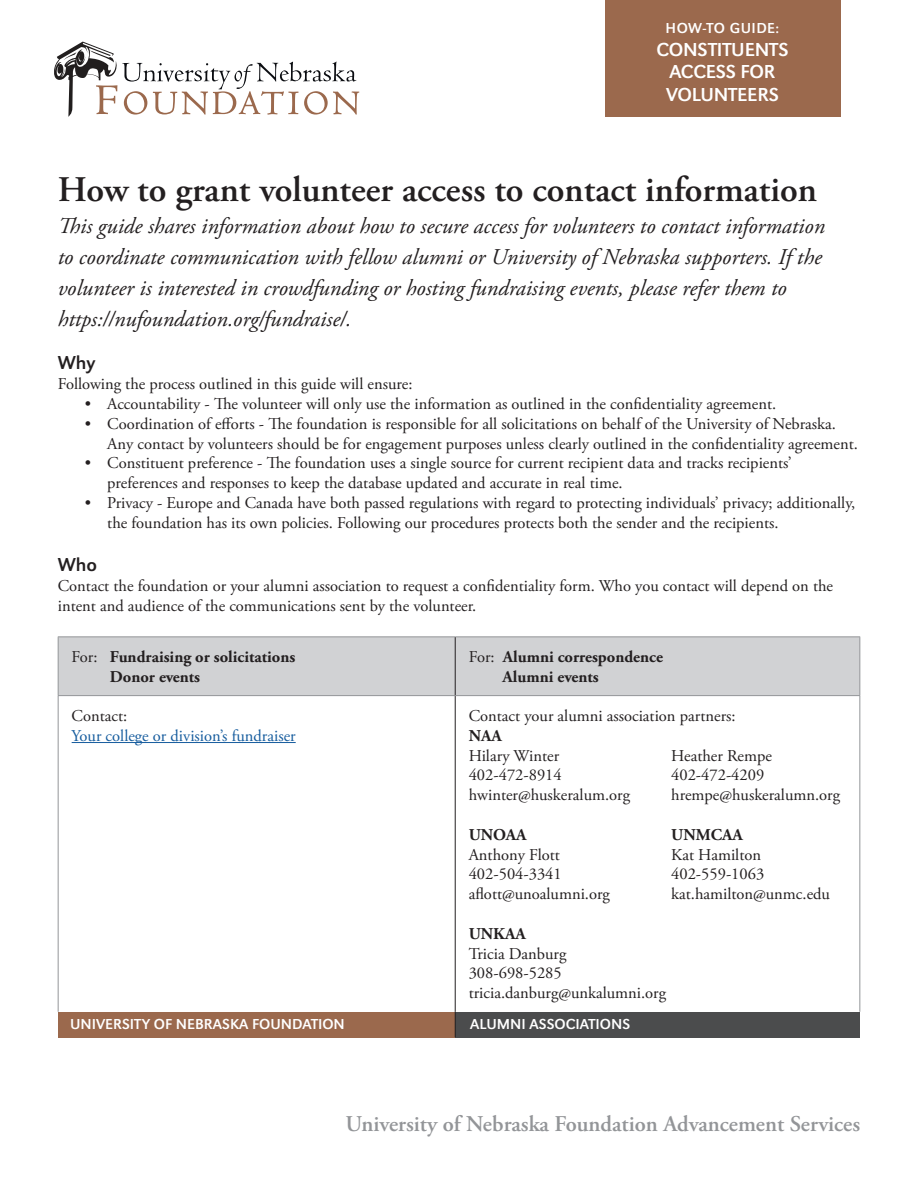
<style>
.page{position:relative;width:918px;height:1188px;background:#fff}
.page>*{position:absolute;margin:0;border:0;box-sizing:border-box;transform-origin:0 0}
.t1{font:600 36px "Adobe Garamond Pro";color:#231f20}
.t2{font:italic 22.5px/31.2px "Adobe Garamond Pro";color:#231f20}
.t3{font:600 22.5px "Adobe Garamond Pro";color:#939598}
.Paragraph_Style_1{font:19.5px/22.5px "URW Grotesk TOT";letter-spacing:-.01em;color:#fff;text-align:center}
.t4{font:19.5px "URW Grotesk TOT";color:#231f20}
.t5{font:16.5px/19.8px "Adobe Garamond Pro";color:#231f20}
.t6{font:700 16.5px "Adobe Garamond Pro";color:#231f20}
.t7{font:16.5px "Adobe Garamond Pro";color:#175d9e}
.Paragraph_Style_1-2{font:15px "URW Grotesk TOT";color:#fff}
.Paragraph_Style_1-3{font:15px "URW Grotesk TOT";letter-spacing:.03em;color:#fff}
.s1{font-weight:400}
.s2{font-weight:700}
</style>
<div class="page">
<svg style="left:54px;top:42px;width:305px;height:75px"></svg>
<div style="left:605px;top:0;width:235px;height:117px;background:#9b694d"></div>
<div style="left:59px;top:637px;width:800px;height:58px;background:#d1d2d4"></div>
<div style="left:58px;top:1012px;width:397px;height:25px;background:#9b694d"></div>
<div style="left:455px;top:1012px;width:405px;height:25px;background:#4b4c4d"></div>
<hr style="left:58px;top:696px;width:1px;height:316px;background:#939598">
<hr style="left:455px;top:696px;width:1px;height:316px;background:#231f20">
<svg style="left:455px;top:1012px;width:1px;height:25px"></svg>
<hr style="left:859px;top:696px;width:1px;height:316px;background:#939598">
<hr style="left:58px;top:636px;width:397px;height:1px;background:#939598">
<hr style="left:58px;top:637px;width:1px;height:58px;background:#939598">
<hr style="left:455px;top:636px;width:405px;height:1px;background:#939598">
<hr style="left:859px;top:637px;width:1px;height:58px;background:#939598">
<hr style="left:58px;top:695px;width:397px;height:1px;background:#939598">
<hr style="left:455px;top:695px;width:405px;height:1px;background:#939598">
<hr style="left:455px;top:637px;width:1px;height:58px;background:#231f20">
<hr style="left:72px;top:742px;width:224px;height:1px;background:#175d9e">
<p class="Paragraph_Style_1-3" style="left:666px;top:20px;width:115px">HOW-TO GUIDE:</p>
<p class="Paragraph_Style_1" style="left:656px;top:38px;width:134px">CONSTITUENTS<br>ACCESS FOR<br>VOLUNTEERS</p>
<p class="t1" style="left:58px;top:169px;width:761px">How to grant volunteer access to contact information</p>
<p class="t2" style="left:58px;top:211px;width:769px">This guide shares information about how to secure access for volunteers to contact information to coordinate communication with fellow alumni or University of Nebraska supporters. If the volunteer is interested in crowdfunding or hosting fundraising events, please refer them to</p>
<p class="t2" style="left:58px;top:304px;width:295px">https://nufoundation.org/fundraise/.</p>
<p class="t4" style="left:58px;top:352px;width:39px">Why</p>
<p class="t5" style="left:58px;top:375px;width:356px">Following the process outlined in this guide will ensure:</p>
<p class="t5" style="left:85px;top:395px;width:693px">• Accountability - The volunteer will only use the information as outlined in the confidentiality agreement.</p>
<p class="t5" style="left:107px;top:414px;width:752px;text-indent:-22px">• Coordination of efforts - The foundation is responsible for all solicitations on behalf of the University of Nebraska.<br>Any contact by volunteers should be for engagement purposes unless clearly outlined in the confidentiality agreement.</p>
<p class="t5" style="left:107px;top:454px;width:686px;text-indent:-22px">• Constituent preference - The foundation uses a single source for current recipient data and tracks recipients’ preferences and responses to keep the database updated and accurate in real time.</p>
<p class="t5" style="left:107px;top:494px;width:750px;text-indent:-22px">• Privacy - Europe and Canada have both passed regulations with regard to protecting individuals’ privacy; additionally, the foundation has its own policies. Following our procedures protects both the sender and the recipients.</p>
<p class="t4" style="left:58px;top:553px;width:41px">Who</p>
<p class="t5" style="left:58px;top:576px;width:777px">Contact the foundation or your alumni association to request a confidentiality form. Who you contact will depend on the intent and audience of the communications sent by the volunteer.</p>
<p class="t6" style="left:72px;top:647px;width:225px"><span class="s1">For:</span> Fundraising or solicitations</p>
<p class="t6" style="left:110px;top:667px;width:92px">Donor events</p>
<p class="t6" style="left:469px;top:647px;width:196px"><span class="s1">For:</span> Alumni correspondence</p>
<p class="t6" style="left:503px;top:667px;width:98px">Alumni events</p>
<p class="t5" style="left:72px;top:707px;width:57px">Contact:</p>
<p class="t7" style="left:72px;top:726px;width:226px">Your college or division’s fundraiser</p>
<p class="t5" style="left:469px;top:707px;width:268px">Contact your alumni association partners:<br><span class="s2">NAA<br></span>Hilary Winter</p>
<p class="t5" style="left:671px;top:746px;width:102px">Heather Rempe</p>
<p class="t5" style="left:469px;top:766px;width:95px">402-472-8914</p>
<p class="t5" style="left:671px;top:766px;width:95px">402-472-4209</p>
<p class="t5" style="left:469px;top:786px;width:163px">hwinter@huskeralum.org</p>
<p class="t5" style="left:671px;top:786px;width:170px">hrempe@huskeralumn.org</p>
<p class="t6" style="left:469px;top:825px;width:59px">UNOAA</p>
<p class="t6" style="left:671px;top:825px;width:73px">UNMCAA</p>
<p class="t5" style="left:469px;top:845px;width:93px">Anthony Flott</p>
<p class="t5" style="left:671px;top:845px;width:91px">Kat Hamilton</p>
<p class="t5" style="left:469px;top:865px;width:95px">402-504-3341</p>
<p class="t5" style="left:671px;top:865px;width:95px">402-559-1063</p>
<p class="t5" style="left:469px;top:885px;width:143px">aflott@unoalumni.org</p>
<p class="t5" style="left:671px;top:885px;width:160px">kat.hamilton@unmc.edu</p>
<p class="t6" style="left:469px;top:924px;width:58px">UNKAA</p>
<p class="t5" style="left:469px;top:944px;width:99px">Tricia Danburg</p>
<p class="t5" style="left:469px;top:964px;width:95px">308-698-5285</p>
<p class="t5" style="left:469px;top:984px;width:199px">tricia.danburg@unkalumni.org</p>
<p class="Paragraph_Style_1-2" style="left:70px;top:1015px;width:276px">UNIVERSITY OF NEBRASKA FOUNDATION</p>
<p class="Paragraph_Style_1-2" style="left:470px;top:1015px;width:161px">ALUMNI ASSOCIATIONS</p>
<p class="t3" style="left:345px;top:1111px;width:516px">University of Nebraska Foundation Advancement Services</p>
</div>
